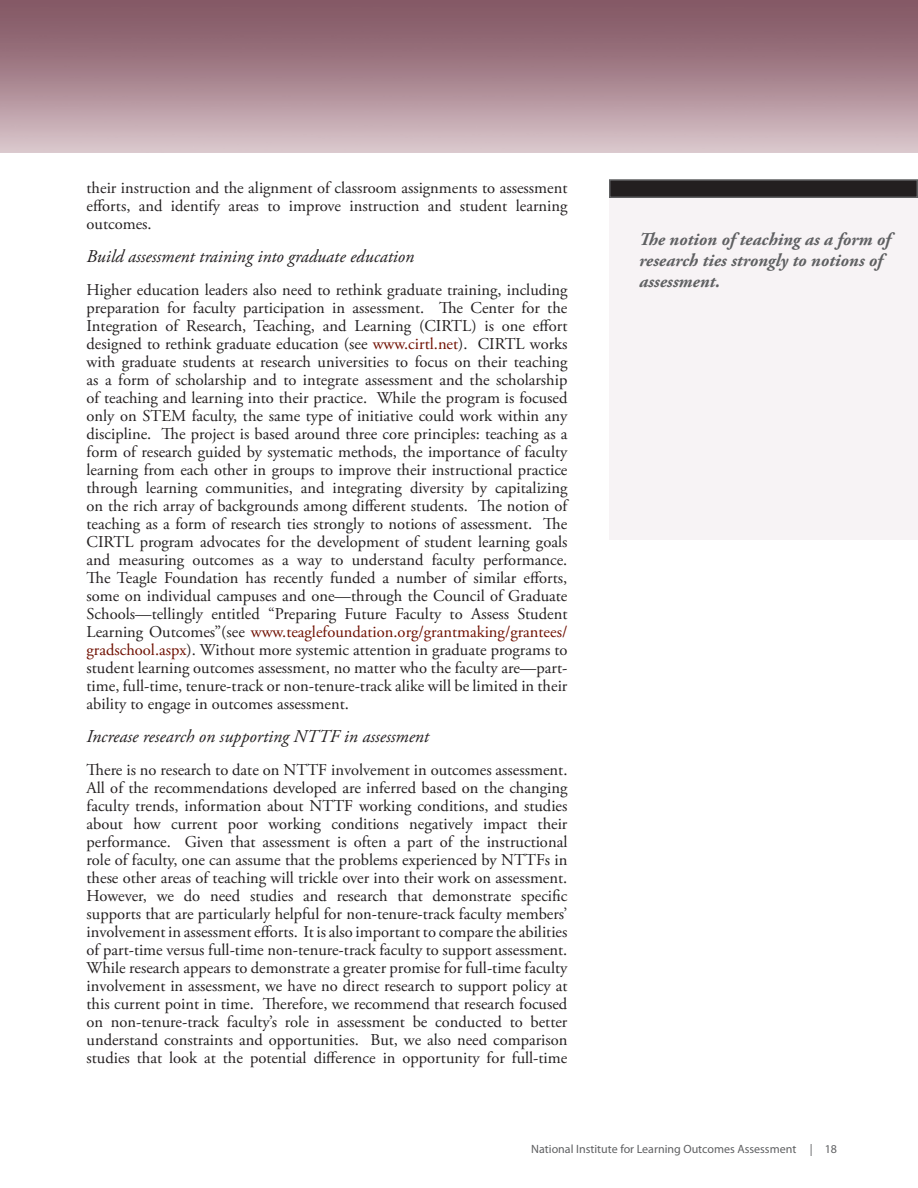
<style>
.page{position:relative;width:918px;height:1188px;background:#fff}
.page>*{position:absolute;margin:0;border:0;box-sizing:border-box;transform-origin:0 0}
.Paragraph_Sub_Headin{font:italic 18px "Adobe Garamond Pro";color:#231f20}
.quote{font:italic 700 18px/21px "Adobe Garamond Pro";color:#5f6062}
.Paragraph{font:16.5px/18px "Adobe Garamond Pro";color:#231f20;text-align:justify}
.t1{font:12px "Myriad Pro";color:#5f6062}
.s1{color:#6f0f00}
</style>
<div class="page">
<img style="left:0;top:0;width:918px;height:153px">
<div style="left:609px;top:198px;width:309px;height:342px;background:#f7f3f5"></div>
<div style="left:610px;top:180px;width:307px;height:17px;background:#231f20"></div>
<div style="left:609px;top:179px;width:309px;height:19px;border:2px solid #5f6062"></div>
<p class="Paragraph" style="left:87px;top:179px;width:482px">their instruction and the alignment of classroom assignments to assessment efforts, and identify areas to improve instruction and student learning outcomes.</p>
<p class="Paragraph_Sub_Headin" style="left:87px;top:245px;width:329px">Build assessment training into graduate education</p>
<p class="Paragraph" style="left:87px;top:281px;width:482px">Higher education leaders also need to rethink graduate training, including preparation for faculty participation in assessment. The Center for the Integration of Research, Teaching, and Learning (CIRTL) is one effort designed to rethink graduate education (see <span class="s1">www.cirtl.net</span>). CIRTL works with graduate students at research universities to focus on their teaching as a form of scholarship and to integrate assessment and the scholarship of teaching and learning into their practice. While the program is focused only on STEM faculty, the same type of initiative could work within any discipline. The project is based around three core principles: teaching as a form of research guided by systematic methods, the importance of faculty learning from each other in groups to improve their instructional practice through learning communities, and integrating diversity by capitalizing on the rich array of backgrounds among different students. The notion of teaching as a form of research ties strongly to notions of assessment. The CIRTL program advocates for the development of student learning goals and measuring outcomes as a way to understand faculty performance.<br>The Teagle Foundation has recently funded a number of similar efforts, some on individual campuses and one—through the Council of Graduate Schools—tellingly entitled “Preparing Future Faculty to Assess Student Learning Outcomes”(see <span class="s1">www.teaglefoundation.org/grantmaking/grantees/ gradschool.aspx</span>). Without more systemic attention in graduate programs to student learning outcomes assessment, no matter who the faculty are—part&shy;time, full-time, tenure-track or non-tenure-track alike will be limited in their ability to engage in outcomes assessment.</p>
<p class="Paragraph_Sub_Headin" style="left:87px;top:725px;width:344px">Increase research on supporting NTTF in assessment</p>
<p class="Paragraph" style="left:87px;top:761px;width:482px">There is no research to date on NTTF involvement in outcomes assessment.<br>All of the recommendations developed are inferred based on the changing faculty trends, information about NTTF working conditions, and studies about how current poor working conditions negatively impact their performance. Given that assessment is often a part of the instructional role of faculty, one can assume that the problems experienced by NTTFs in these other areas of teaching will trickle over into their work on assessment.<br>However, we do need studies and research that demonstrate specific supports that are particularly helpful for non-tenure-track faculty members’ involvement in assessment efforts. It is also important to compare the abilities of part-time versus full-time non-tenure-track faculty to support assessment.<br>While research appears to demonstrate a greater promise for full-time faculty involvement in assessment, we have no direct research to support policy at this current point in time. Therefore, we recommend that research focused on non-tenure-track faculty’s role in assessment be conducted to better understand constraints and opportunities. But, we also need comparison studies that look at the potential difference in opportunity for full-time</p>
<p class="quote" style="left:639px;top:229px;width:253px">The notion of teaching as a form of research ties strongly to notions of assessment.</p>
<p class="t1" style="left:531px;top:1141px;width:307px">National Institute for Learning Outcomes Assessment | 18</p>
</div>
